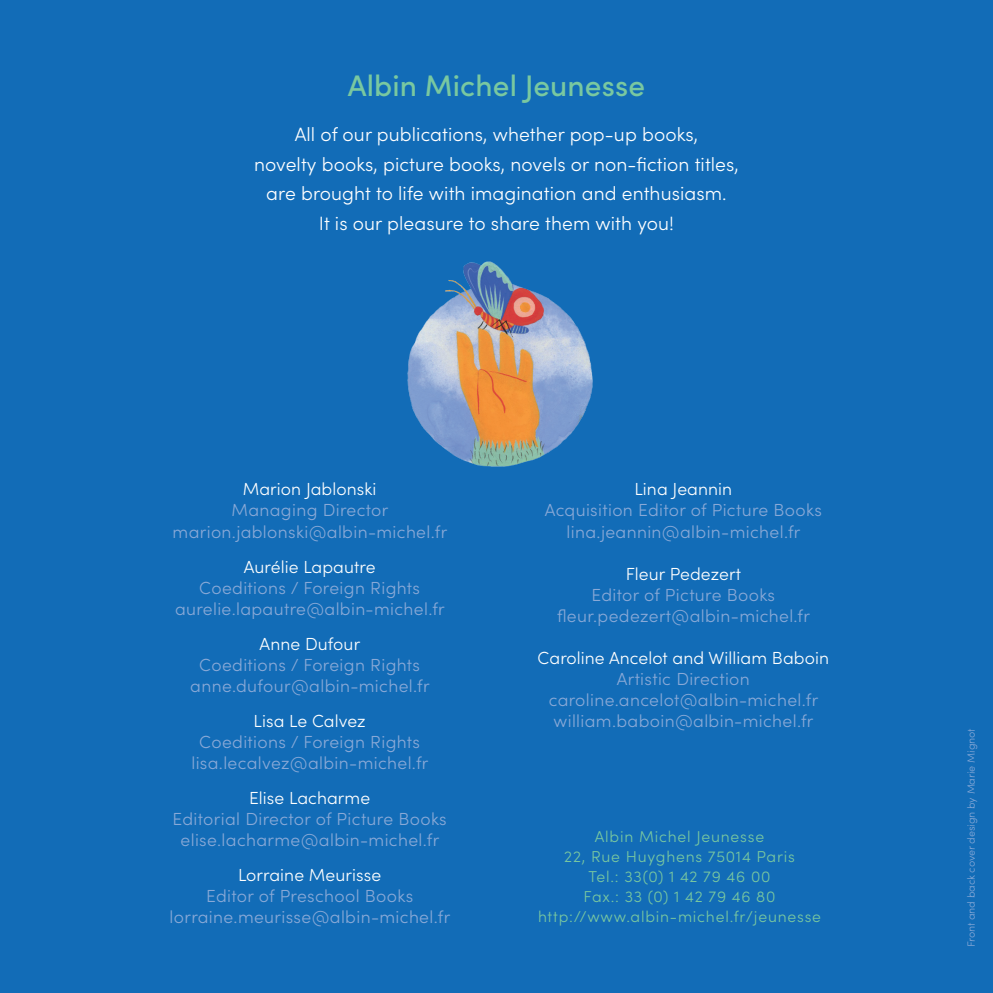
<style>
.page{position:relative;width:993px;height:993px;background:#fff}
.page>*{position:absolute;margin:0;border:0;box-sizing:border-box;transform-origin:0 0}
._4eme_COUV{font:500 29.75px "Sofia Pro";letter-spacing:.005em;color:#79c8a0}
._4eme_COUV-2{font:300 19.25px/29.8px "Sofia Pro";letter-spacing:.005em;color:#fff;text-align:center}
._4EMECOUV_CONTACTS{font:300 17.5px "Sofia Pro";letter-spacing:.02em;color:#89a9d7}
._4EMECOUV_CONTACTS-2{font:300 17.5px "Sofia Pro";letter-spacing:.005em;color:#fff}
._4EMECOUV_CONTACTS-3{font:300 15.75px "Sofia Pro";letter-spacing:.05em;color:#79c8a0}
._4EMECOUV_CONTACTS-4{font:300 10.5px "Sofia Pro";color:#89a9d7}
</style>
<div class="page">
<div style="left:0;top:0;width:992px;height:992px;background:#126cb7"></div>
<img style="left:407px;top:261px;width:186px;height:206px">
<p class="_4eme_COUV" style="left:348px;top:63px;width:298px">Albin Michel Jeunesse</p>
<p class="_4eme_COUV-2" style="left:254px;top:118px;width:486px">All of our publications, whether pop-up books,<br>novelty books, picture books, novels or non-fiction titles, are brought to life with imagination and enthusiasm.<br>It is our pleasure to share them with you!</p>
<p class="_4EMECOUV_CONTACTS-2" style="left:243px;top:476px;width:135px">Marion Jablonski</p>
<p class="_4EMECOUV_CONTACTS" style="left:231px;top:497px;width:158px">Managing Director</p>
<p class="_4EMECOUV_CONTACTS" style="left:172px;top:518px;width:276px">marion.jablonski@albin-michel.fr</p>
<p class="_4EMECOUV_CONTACTS-2" style="left:244px;top:553px;width:133px">Aurélie Lapautre</p>
<p class="_4EMECOUV_CONTACTS" style="left:199px;top:574px;width:222px">Coeditions / Foreign Rights</p>
<p class="_4EMECOUV_CONTACTS" style="left:175px;top:595px;width:271px">aurelie.lapautre@albin-michel.fr</p>
<p class="_4EMECOUV_CONTACTS-2" style="left:259px;top:630px;width:102px">Anne Dufour</p>
<p class="_4EMECOUV_CONTACTS" style="left:199px;top:651px;width:222px">Coeditions / Foreign Rights</p>
<p class="_4EMECOUV_CONTACTS" style="left:190px;top:672px;width:241px">anne.dufour@albin-michel.fr</p>
<p class="_4EMECOUV_CONTACTS-2" style="left:253px;top:707px;width:114px">Lisa Le Calvez</p>
<p class="_4EMECOUV_CONTACTS" style="left:199px;top:728px;width:222px">Coeditions / Foreign Rights</p>
<p class="_4EMECOUV_CONTACTS" style="left:191px;top:749px;width:238px">lisa.lecalvez@albin-michel.fr</p>
<p class="_4EMECOUV_CONTACTS-2" style="left:249px;top:784px;width:123px">Elise Lacharme</p>
<p class="_4EMECOUV_CONTACTS" style="left:172px;top:805px;width:276px">Editorial Director of Picture Books</p>
<p class="_4EMECOUV_CONTACTS" style="left:180px;top:826px;width:260px">elise.lacharme@albin-michel.fr</p>
<p class="_4EMECOUV_CONTACTS-2" style="left:238px;top:861px;width:145px">Lorraine Meurisse</p>
<p class="_4EMECOUV_CONTACTS" style="left:206px;top:882px;width:208px">Editor of Preschool Books</p>
<p class="_4EMECOUV_CONTACTS" style="left:169px;top:903px;width:282px">lorraine.meurisse@albin-michel.fr</p>
<p class="_4EMECOUV_CONTACTS-2" style="left:634px;top:476px;width:99px">Lina Jeannin</p>
<p class="_4EMECOUV_CONTACTS" style="left:544px;top:497px;width:278px">Acquisition Editor of Picture Books</p>
<p class="_4EMECOUV_CONTACTS" style="left:566px;top:518px;width:235px">lina.jeannin@albin-michel.fr</p>
<p class="_4EMECOUV_CONTACTS-2" style="left:625px;top:560px;width:117px">Fleur Pedezert</p>
<p class="_4EMECOUV_CONTACTS" style="left:591px;top:581px;width:185px">Editor of Picture Books</p>
<p class="_4EMECOUV_CONTACTS" style="left:557px;top:602px;width:254px">fleur.pedezert@albin-michel.fr</p>
<p class="_4EMECOUV_CONTACTS-2" style="left:537px;top:644px;width:293px">Caroline Ancelot and William Baboin</p>
<p class="_4EMECOUV_CONTACTS" style="left:616px;top:665px;width:134px">Artistic Direction</p>
<p class="_4EMECOUV_CONTACTS" style="left:548px;top:686px;width:271px">caroline.ancelot@albin-michel.fr</p>
<p class="_4EMECOUV_CONTACTS" style="left:553px;top:707px;width:261px">william.baboin@albin-michel.fr</p>
<p class="_4EMECOUV_CONTACTS-3" style="left:594px;top:824px;width:171px">Albin Michel Jeunesse</p>
<p class="_4EMECOUV_CONTACTS-3" style="left:564px;top:844px;width:232px">22, Rue Huyghens 75014 Paris</p>
<p class="_4EMECOUV_CONTACTS-3" style="left:588px;top:864px;width:183px">Tel.: 33(0) 1 42 79 46 00</p>
<p class="_4EMECOUV_CONTACTS-3" style="left:583px;top:884px;width:193px">Fax.: 33 (0) 1 42 79 46 80</p>
<p class="_4EMECOUV_CONTACTS-3" style="left:538px;top:905px;width:284px">http://www.albin-michel.fr/jeunesse</p>
<p class="_4EMECOUV_CONTACTS-4" style="left:963px;top:946px;width:220px;rotate:-90deg">Front and back cover design by Marie Mignot</p>
</div>
